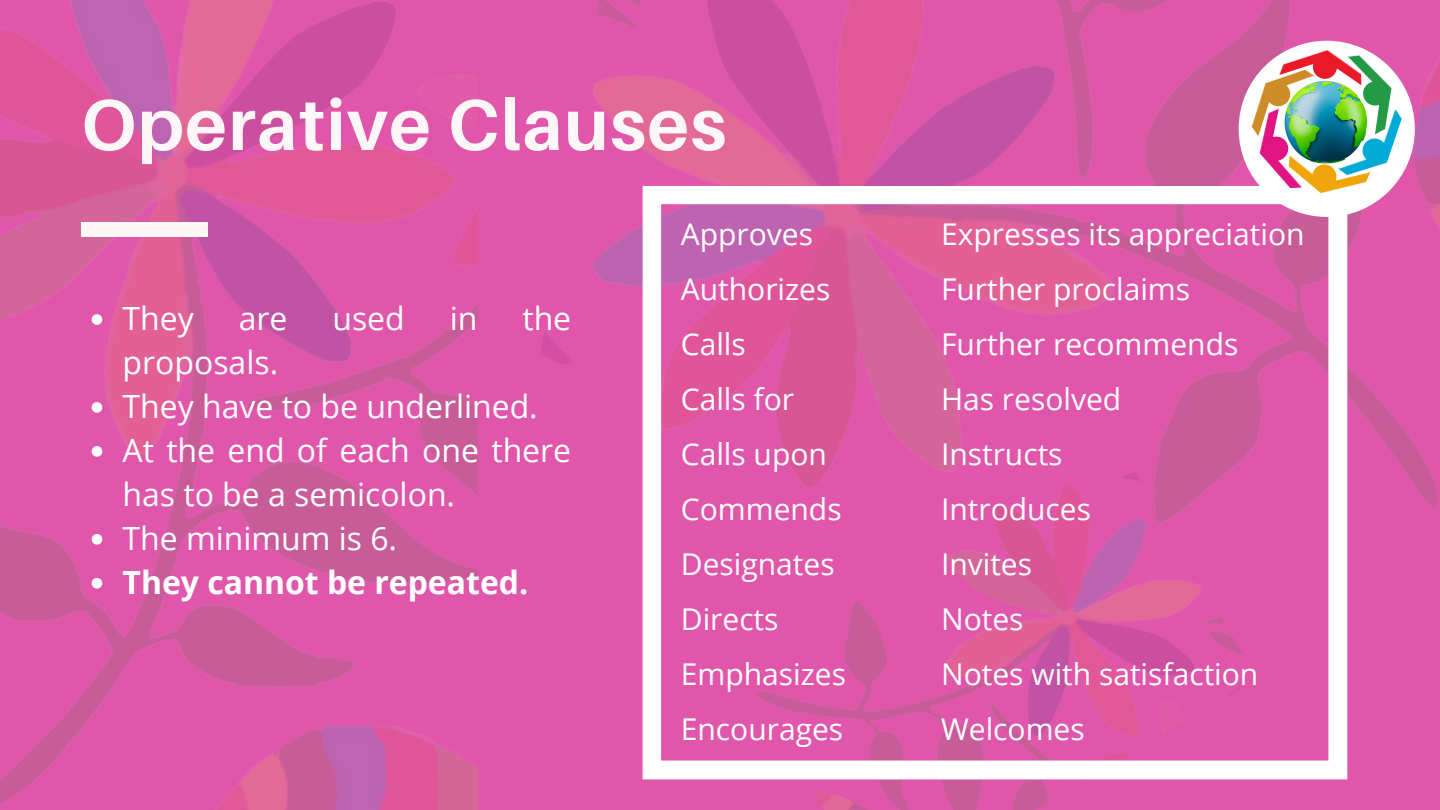
<style>
.page{position:relative;width:1440px;height:810px;background:#df56aa}
.page>*{position:absolute;margin:0;border:0;box-sizing:border-box;transform-origin:0 0}
.t1{font:700 72px "Aileron";letter-spacing:.02em;color:#fff6f8}
.t2{font:32px/44px "Open Sans";color:#fff}
.t3{font:700 32px "Open Sans";color:#fff}
.t4{font:30px "Open Sans";color:#fff}
</style>
<div class="page">
<img style="left:0;top:0;width:478px;height:810px">
<img style="left:734px;top:779px;width:524px;height:31px">
<img style="left:541px;top:0;width:899px;height:593px">
<div style="left:81px;top:222px;width:127px;height:15px;background:#fff6f8"></div>
<svg style="left:92px;top:314px;width:10px;height:11px"></svg>
<svg style="left:92px;top:402px;width:10px;height:11px"></svg>
<svg style="left:92px;top:446px;width:10px;height:11px"></svg>
<svg style="left:92px;top:534px;width:10px;height:11px"></svg>
<svg style="left:92px;top:578px;width:10px;height:11px"></svg>
<svg style="left:643px;top:186px;width:704px;height:593px"></svg>
<div style="left:1239px;top:41px;width:176px;height:176px;background:#fff;border-radius:50%"></div>
<img style="left:1217px;top:41px;width:219px;height:156px">
<p class="t1" style="left:81px;top:80px;width:647px">Operative Clauses</p>
<p class="t2" style="left:123px;top:296px;width:73px">They</p>
<p class="t2" style="left:239px;top:296px;width:50px">are</p>
<p class="t2" style="left:332px;top:296px;width:74px">used</p>
<p class="t2" style="left:450px;top:296px;width:29px">in</p>
<p class="t2" style="left:522px;top:296px;width:50px">the</p>
<p class="t2" style="left:123px;top:340px;width:157px">proposals.</p>
<p class="t2" style="left:123px;top:384px;width:417px">They have to be underlined.</p>
<p class="t2" style="left:123px;top:428px;width:450px">At the end of each one there has to be a semicolon.</p>
<h1 class="t2" style="left:123px;top:516px;width:276px">The minimum is 6.</h1>
<p class="t3" style="left:123px;top:560px;width:407px">They cannot be repeated.</p>
<p class="t4" style="left:681px;top:213px;width:134px">Approves</p>
<p class="t4" style="left:681px;top:268px;width:151px">Authorizes</p>
<p class="t4" style="left:681px;top:323px;width:67px">Calls</p>
<p class="t4" style="left:681px;top:378px;width:115px">Calls for</p>
<p class="t4" style="left:681px;top:433px;width:148px">Calls upon</p>
<p class="t4" style="left:681px;top:488px;width:162px">Commends</p>
<p class="t4" style="left:681px;top:543px;width:155px">Designates</p>
<p class="t4" style="left:681px;top:598px;width:99px">Directs</p>
<p class="t4" style="left:681px;top:653px;width:167px">Emphasizes</p>
<p class="t4" style="left:681px;top:708px;width:164px">Encourages</p>
<p class="t4" style="left:941px;top:213px;width:365px">Expresses its appreciation</p>
<p class="t4" style="left:941px;top:268px;width:251px">Further proclaims</p>
<p class="t4" style="left:941px;top:323px;width:299px">Further recommends</p>
<p class="t4" style="left:941px;top:378px;width:182px">Has resolved</p>
<p class="t4" style="left:941px;top:433px;width:123px">Instructs</p>
<p class="t4" style="left:941px;top:488px;width:151px">Introduces</p>
<p class="t4" style="left:941px;top:543px;width:93px">Invites</p>
<p class="t4" style="left:941px;top:598px;width:84px">Notes</p>
<p class="t4" style="left:941px;top:653px;width:319px">Notes with satisfaction</p>
<p class="t4" style="left:941px;top:708px;width:145px">Welcomes</p>
</div>
